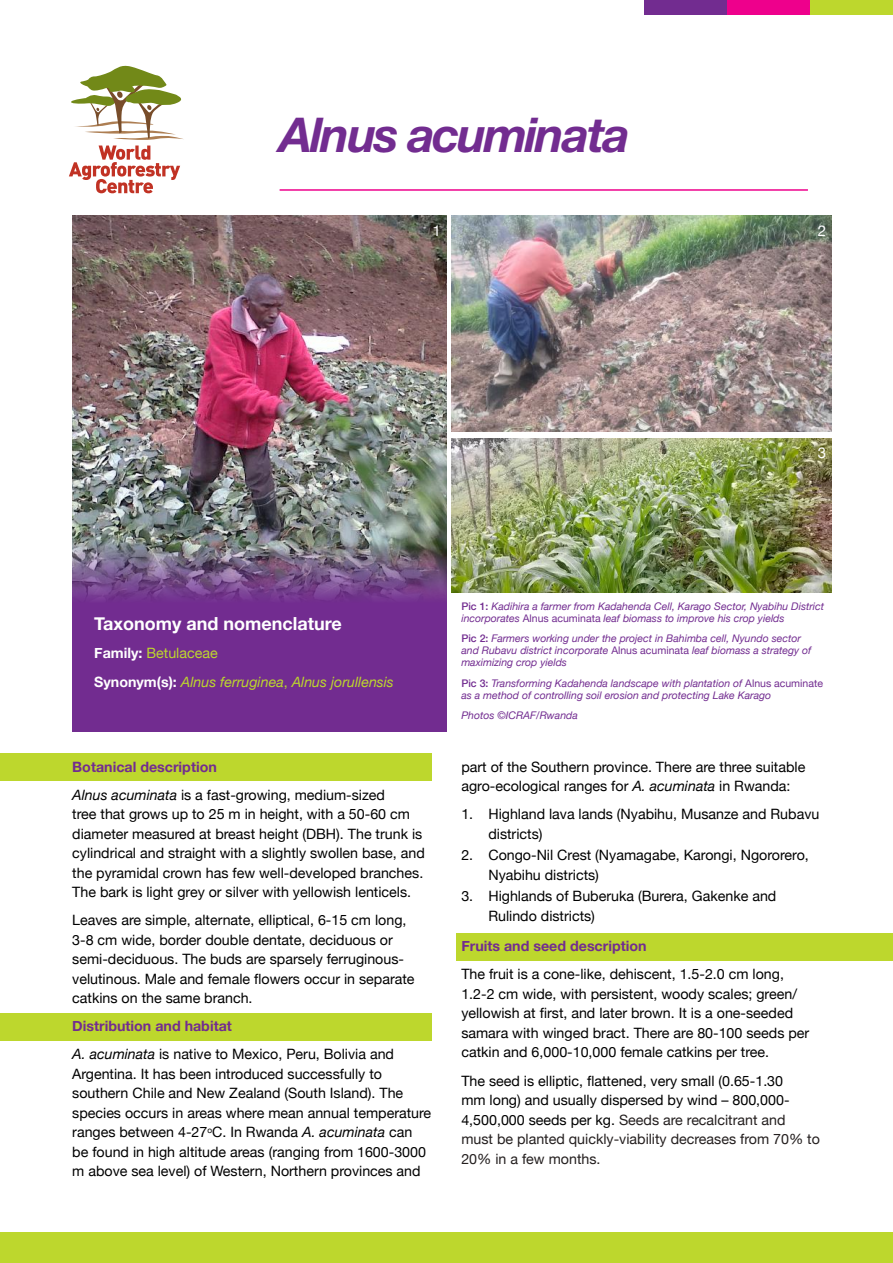
<style>
.page{position:relative;width:893px;height:1263px;background:#fff}
.page>*{position:absolute;margin:0;border:0;box-sizing:border-box;transform-origin:0 0}
.Main_heading_text{font:italic 700 48px "Helvetica Neue LT Std";letter-spacing:-.05em;color:#722c90}
.t1{font:700 18px "Helvetica Neue";color:#fff}
.t2{font:15px "Helvetica Neue";color:#fff}
.t3{font:14.25px/19.5px "Helvetica Neue";color:#000}
.t4{font:700 14.25px "Helvetica Neue";color:#722c90}
.t5{font:italic 14.25px "Helvetica Neue";color:#bdd72d}
.t6{font:14.25px "Helvetica Neue";color:#bdd72d}
.t7{font:italic 10.5px/12px "Helvetica Neue";color:#722c90}
.s1{font-weight:700;color:#fff}
.s2{font-weight:700;font-style:normal;color:#fff}
.s3{font-style:normal}
.s4{font-style:italic}
.s5{font-weight:500;font-style:normal}
.s6{color:#241f1f}
</style>
<div class="page">
<div style="left:0;top:753px;width:432px;height:28px;background:#bdd72d"></div>
<div style="left:457px;top:933px;width:436px;height:27px;background:#bdd72d"></div>
<div style="left:0;top:1013px;width:432px;height:28px;background:#bdd72d"></div>
<svg style="left:69px;top:66px;width:115px;height:127px"></svg>
<div style="left:0;top:1233px;width:893px;height:30px;background:#bdd72d"></div>
<hr style="left:280px;top:189px;width:528px;height:2px;background:#ee008c">
<div style="left:644px;top:0;width:83px;height:15px;background:#722c90"></div>
<div style="left:727px;top:0;width:84px;height:15px;background:#ee008c"></div>
<div style="left:811px;top:0;width:82px;height:15px;background:#bdd72d"></div>
<img style="left:72px;top:215px;width:374px;height:313px">
<img style="left:452px;top:215px;width:379px;height:217px">
<img style="left:452px;top:438px;width:379px;height:154px">
<img style="left:72px;top:528px;width:374px;height:203px">
<p class="Main_heading_text" style="left:280px;top:105px;width:352px">Alnus acuminata</p>
<p class="t2" style="left:433px;top:222px;width:10px">1</p>
<p class="t2" style="left:818px;top:222px;width:10px">2</p>
<p class="t2" style="left:818px;top:443px;width:10px">3</p>
<p class="t1" style="left:94px;top:612px;width:249px">Taxonomy and nomenclature</p>
<p class="t6" style="left:94px;top:645px;width:125px"><span class="s1">Family:</span> Betulaceae</p>
<p class="t5" style="left:94px;top:673px;width:301px"><span class="s2">Synonym(s):</span> Alnus ferruginea<span class="s3">,</span> Alnus jorullensis</p>
<p class="t4" style="left:72px;top:758px;width:146px">Botanical description</p>
<p class="t3" style="left:72px;top:785px;width:354px"><span class="s4">Alnus acuminata</span> is a fast-growing, medium-sized<br>tree that grows up to 25 m in height, with a 50-60 cm diameter measured at breast height (DBH). The trunk is cylindrical and straight with a slightly swollen base, and the pyramidal crown has few well-developed branches.<br>The bark is light grey or silver with yellowish lenticels.</p>
<p class="t3" style="left:72px;top:910px;width:344px">Leaves are simple, alternate, elliptical, 6-15 cm long, 3-8 cm wide, border double dentate, deciduous or semi-deciduous. The buds are sparsely ferruginous&shy;velutinous. Male and female flowers occur in separate catkins on the same branch.</p>
<p class="t4" style="left:72px;top:1017px;width:161px">Distribution and habitat</p>
<p class="t3" style="left:72px;top:1044px;width:360px"><span class="s4">A. acuminata</span> is native to Mexico, Peru, Bolivia and Argentina. It has been introduced successfully to southern Chile and New Zealand (South Island). The species occurs in areas where mean annual temperature ranges between 4-27<sup>o</sup>C. In Rwanda <span class="s4">A. acuminata</span> can be found in high altitude areas (ranging from 1600-3000 m above sea level) of Western, Northern provinces and</p>
<p class="t7" style="left:461px;top:600px;width:364px"><span class="s5">Pic 1:</span> Kadihira a farmer from Kadahenda Cell, Karago Sector, Nyabihu District incorporates <span class="s3">Alnus acuminata</span> leaf biomass to improve his crop yields</p>
<p class="t7" style="left:461px;top:632px;width:351px"><span class="s5">Pic 2:</span> Farmers working under the project in Bahimba cell, Nyundo sector and Rubavu district incorporate <span class="s3">Alnus acuminata</span> leaf biomass a strategy of maximizing crop yields</p>
<p class="t7" style="left:461px;top:677px;width:363px"><span class="s5">Pic 3:</span> Transforming Kadahenda landscape with plantation of <span class="s3">Alnus acuminate </span>as a method of controlling soil erosion and protecting Lake Karago</p>
<p class="t7" style="left:461px;top:709px;width:118px">Photos ©ICRAF/Rwanda</p>
<p class="t3" style="left:461px;top:756px;width:345px">part of the Southern province. There are three suitable agro-ecological ranges for <span class="s4">A. acuminata</span> in Rwanda:</p>
<p class="t3" style="left:488px;top:804px;width:332px;text-indent:-27px">1. Highland lava lands (Nyabihu, Musanze and Rubavu districts)</p>
<p class="t3" style="left:488px;top:845px;width:322px;text-indent:-27px">2. Congo-Nil Crest (Nyamagabe, Karongi, Ngororero,<br>Nyabihu districts)</p>
<p class="t3" style="left:488px;top:886px;width:289px;text-indent:-27px">3. Highlands of Buberuka (Burera, Gakenke and<br>Rulindo districts)</p>
<p class="t4" style="left:461px;top:937px;width:187px">Fruits and seed description</p>
<p class="t3" style="left:461px;top:964px;width:349px">The fruit is a cone-like, dehiscent, 1.5-2.0 cm long, 1.2-2 cm wide, with persistent, woody scales; green/ yellowish at first, and later brown. It is a one-seeded samara with winged bract. There are 80-100 seeds per catkin and 6,000-10,000 female catkins per tree.</p>
<p class="t3" style="left:461px;top:1070px;width:360px">The seed is elliptic, flattened, very small (0.65-1.30<br>mm long) and usually dispersed by wind – 800,000- 4,500,000 seeds per kg. <span class="s6">Seeds are recalcitrant and must be planted quickly-viability decreases from 70% to 20% in a few months.</span></p>
</div>
